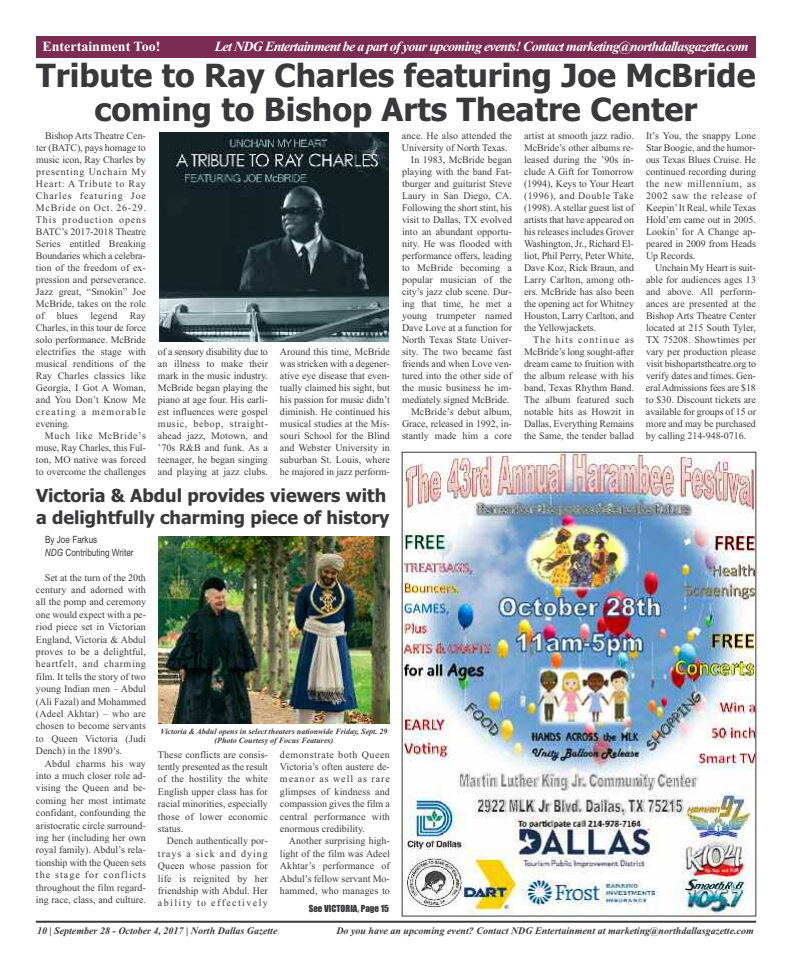
<style>
.page{position:relative;width:792px;height:972px;background:#fff}
.page>*{position:absolute;margin:0;border:0;box-sizing:border-box;transform-origin:0 0}
.t1{font:700 32px/33.4px "Tahoma";color:#39383a;text-align:center}
.t2{font:700 18px/21.6px "Tahoma";color:#39383a}
.t3{font:italic 700 14px "Times New Roman";letter-spacing:-.05em;color:#fff}
.t4{font:700 14px "Times New Roman";color:#fff}
.t5{font:700 13px "Times New Roman";color:#fff;scale:1.07 1}
.t6{font:10px/12px "Times New Roman";letter-spacing:.005em;color:#39383a;text-align:justify}
.t7{font:italic 700 10px "Times New Roman";color:#39383a}
.t8{font:10px/12.4px "Arial Narrow";color:#39383a}
.t9{font:9px "Impact";color:#39383a}
.t10{font:italic 700 8px/9.6px "Times New Roman";color:#39383a;text-align:center}
.s1{font-style:italic}
</style>
<div class="page">
<div style="left:37px;top:36px;width:719px;height:21px;background:#7b2c53"></div>
<hr style="left:36px;top:921px;width:720px;height:2px;background:#39383a">
<img style="left:404px;top:455px;width:350px;height:459px">
<img style="left:160px;top:133px;width:228px;height:209px">
<img style="left:158px;top:536px;width:232px;height:187px">
<h3 class="t4" style="left:42px;top:38px;width:119px">Entertainment Too!</h3>
<h3 class="t3" style="left:215px;top:38px;width:536px">Let NDG Entertainment be a part of your upcoming events! Contact marketing@northdallasgazette.com</h3>
<h3 class="t5" style="left:679px;top:40px;width:66px">Car Review</h3>
<h1 class="t1" style="left:36px;top:59px;width:721px">Tribute to Ray Charles featuring Joe McBride coming to Bishop Arts Theatre Center</h1>
<p class="t6" style="left:36px;top:130px;width:112px;text-indent:9px">Bishop Arts Theatre Cen&shy;ter (BATC), pays homage to music icon, Ray Charles by presenting Unchain My Heart: A Tribute to Ray Charles featuring Joe McBride on Oct. 26-29.<br>This production opens BATC’s 2017-2018 Theatre Series entitled Breaking Boundaries which a celebra&shy;tion of the freedom of ex&shy;pression and perseverance.<br>Jazz great, “Smokin” Joe McBride, takes on the role of blues legend Ray Charles, in this tour de force solo performance. McBride electrifies the stage with musical renditions of the Ray Charles classics like Georgia, I Got A Woman, and You Don’t Know Me creating a memorable evening.</p>
<p class="t6" style="left:36px;top:430px;width:112px;text-indent:9px">Much like McBride’s muse, Ray Charles, this Ful&shy;ton, MO native was forced to overcome the challenges</p>
<p class="t6" style="left:158px;top:345px;width:112px">of a sensory disability due to an illness to make their mark in the music industry.<br>McBride began playing the piano at age four. His earli&shy;est influences were gospel music, bebop, straight&shy;ahead jazz, Motown, and ’70s R&amp;B and funk. As a teenager, he began singing and playing at jazz clubs.</p>
<p class="t6" style="left:280px;top:345px;width:112px">Around this time, McBride was stricken with a degener&shy;ative eye disease that even&shy;tually claimed his sight, but his passion for music didn’t diminish. He continued his musical studies at the Mis&shy;souri School for the Blind and Webster University in suburban St. Louis, where he majored in jazz perform-</p>
<h2 class="t2" style="left:36px;top:485px;width:355px">Victoria &amp; Abdul provides viewers with a delightfully charming piece of history</h2>
<p class="t8" style="left:45px;top:534px;width:90px">By Joe Farkus<br><span class="s1">NDG</span> Contributing Writer</p>
<p class="t6" style="left:36px;top:571px;width:112px;line-height:12.4px;text-indent:9px">Set at the turn of the 20th century and adorned with all the pomp and ceremony one would expect with a pe&shy;riod piece set in Victorian England, Victoria &amp; Abdul proves to be a delightful, heartfelt, and charming film. It tells the story of two young Indian men – Abdul (Ali Fazal) and Mohammed (Adeel Akhtar) – who are chosen to become servants to Queen Victoria (Judi Dench) in the 1890’s.</p>
<p class="t6" style="left:36px;top:757px;width:112px;line-height:12.4px;text-indent:9px">Abdul charms his way into a much closer role ad&shy;vising the Queen and be&shy;coming her most intimate confidant, confounding the aristocratic circle surround&shy;ing her (including her own royal family). Abdul’s rela&shy;tionship with the Queen sets the stage for conflicts throughout the film regard&shy;ing race, class, and culture.</p>
<p class="t6" style="left:158px;top:748px;width:112px;line-height:12.4px">These conflicts are consis&shy;tently presented as the result of the hostility the white English upper class has for racial minorities, especially those of lower economic status.</p>
<p class="t10" style="left:161px;top:726px;width:228px">Victoria &amp; Abdul opens in select theaters nationwide Friday, Sept. 29 (Photo Courtesy of Focus Features)</p>
<p class="t6" style="left:280px;top:748px;width:112px;line-height:12.4px">demonstrate both Queen Victoria’s often austere de&shy;meanor as well as rare glimpses of kindness and compassion gives the film a central performance with enormous credibility.</p>
<p class="t6" style="left:280px;top:835px;width:112px;line-height:12.4px;text-indent:9px">Another surprising high&shy;light of the film was Adeel Akhtar’s performance of Abdul’s fellow servant Mo&shy;hammed, who manages to</p>
<p class="t6" style="left:158px;top:835px;width:112px;line-height:12.4px;text-indent:9px">Dench authentically por&shy;trays a sick and dying Queen whose passion for life is reignited by her friendship with Abdul. Her ability to effectively</p>
<p class="t9" style="left:309px;top:904px;width:82px">See VICTORIA, Page 15</p>
<p class="t6" style="left:402px;top:130px;width:112px">ance. He also attended the</p>
<p class="t6" style="left:402px;top:142px;width:107px">University of North Texas.</p>
<p class="t6" style="left:411px;top:154px;width:102px">In 1983, McBride began</p>
<p class="t6" style="left:402px;top:166px;width:111px">playing with the band Fat-</p>
<p class="t6" style="left:402px;top:178px;width:112px">tburger and guitarist Steve</p>
<p class="t6" style="left:402px;top:190px;width:111px">Laury in San Diego, CA.</p>
<p class="t6" style="left:402px;top:202px;width:111px">Following the short stint, his</p>
<p class="t6" style="left:402px;top:214px;width:112px">visit to Dallas, TX evolved</p>
<p class="t6" style="left:402px;top:226px;width:111px">into an abundant opportu-</p>
<p class="t6" style="left:402px;top:238px;width:111px">nity. He was flooded with</p>
<p class="t6" style="left:402px;top:250px;width:111px">performance offers, leading</p>
<p class="t6" style="left:402px;top:262px;width:112px">to McBride becoming a</p>
<p class="t6" style="left:402px;top:274px;width:112px">popular musician of the</p>
<p class="t6" style="left:402px;top:286px;width:111px">city’s jazz club scene. Dur-</p>
<p class="t6" style="left:402px;top:298px;width:112px">ing that time, he met a</p>
<p class="t6" style="left:402px;top:310px;width:111px">young trumpeter named</p>
<p class="t6" style="left:402px;top:322px;width:111px">Dave Love at a function for</p>
<p class="t6" style="left:402px;top:334px;width:111px">North Texas State Univer-</p>
<p class="t6" style="left:402px;top:346px;width:112px">sity. The two became fast</p>
<p class="t6" style="left:402px;top:358px;width:111px">friends and when Love ven-</p>
<p class="t6" style="left:402px;top:370px;width:111px">tured into the other side of</p>
<p class="t6" style="left:402px;top:382px;width:111px">the music business he im-</p>
<p class="t6" style="left:402px;top:394px;width:109px">mediately signed McBride.</p>
<p class="t6" style="left:411px;top:406px;width:102px">McBride’s debut album,</p>
<p class="t6" style="left:402px;top:418px;width:111px">Grace, released in 1992, in-</p>
<p class="t6" style="left:402px;top:430px;width:112px">stantly made him a core</p>
<p class="t6" style="left:524px;top:130px;width:112px">artist at smooth jazz radio.<br>McBride’s other albums re&shy;leased during the ’90s in&shy;clude A Gift for Tomorrow (1994), Keys to Your Heart (1996), and Double Take (1998). A stellar guest list of artists that have appeared on his releases includes Grover Washington, Jr., Richard El&shy;liot, Phil Perry, Peter White, Dave Koz, Rick Braun, and Larry Carlton, among oth&shy;ers. McBride has also been the opening act for Whitney Houston, Larry Carlton, and the Yellowjackets.</p>
<p class="t6" style="left:524px;top:334px;width:112px;text-indent:9px">The hits continue as McBride’s long sought-after dream came to fruition with the album release with his band, Texas Rhythm Band.<br>The album featured such notable hits as Howzit in Dallas, Everything Remains the Same, the tender ballad</p>
<p class="t6" style="left:646px;top:130px;width:112px">It’s You, the snappy Lone Star Boogie, and the humor&shy;ous Texas Blues Cruise. He continued recording during the new millennium, as 2002 saw the release of Keepin’It Real, while Texas Hold’em came out in 2005.<br>Lookin’ for A Change ap&shy;peared in 2009 from Heads Up Records.</p>
<p class="t6" style="left:646px;top:262px;width:112px;text-indent:9px">Unchain My Heart is suit&shy;able for audiences ages 13 and above. All perform&shy;ances are presented at the Bishop Arts Theatre Center located at 215 South Tyler, TX 75208. Showtimes per vary per production please visit bishopartstheatre.org to verify dates and times. Gen&shy;eralAdmissions fees are $18 to $30. Discount tickets are available for groups of 15 or more and may be purchased by calling 214-948-0716.</p>
<p class="t7" style="left:37px;top:924px;width:242px">10 | September 28 - October 4, 2017 | North Dallas Gazette</p>
<p class="t7" style="left:336px;top:924px;width:419px">Do you have an upcoming event? Contact NDG Entertainment at marketing@northdallasgazette.com</p>
</div>
